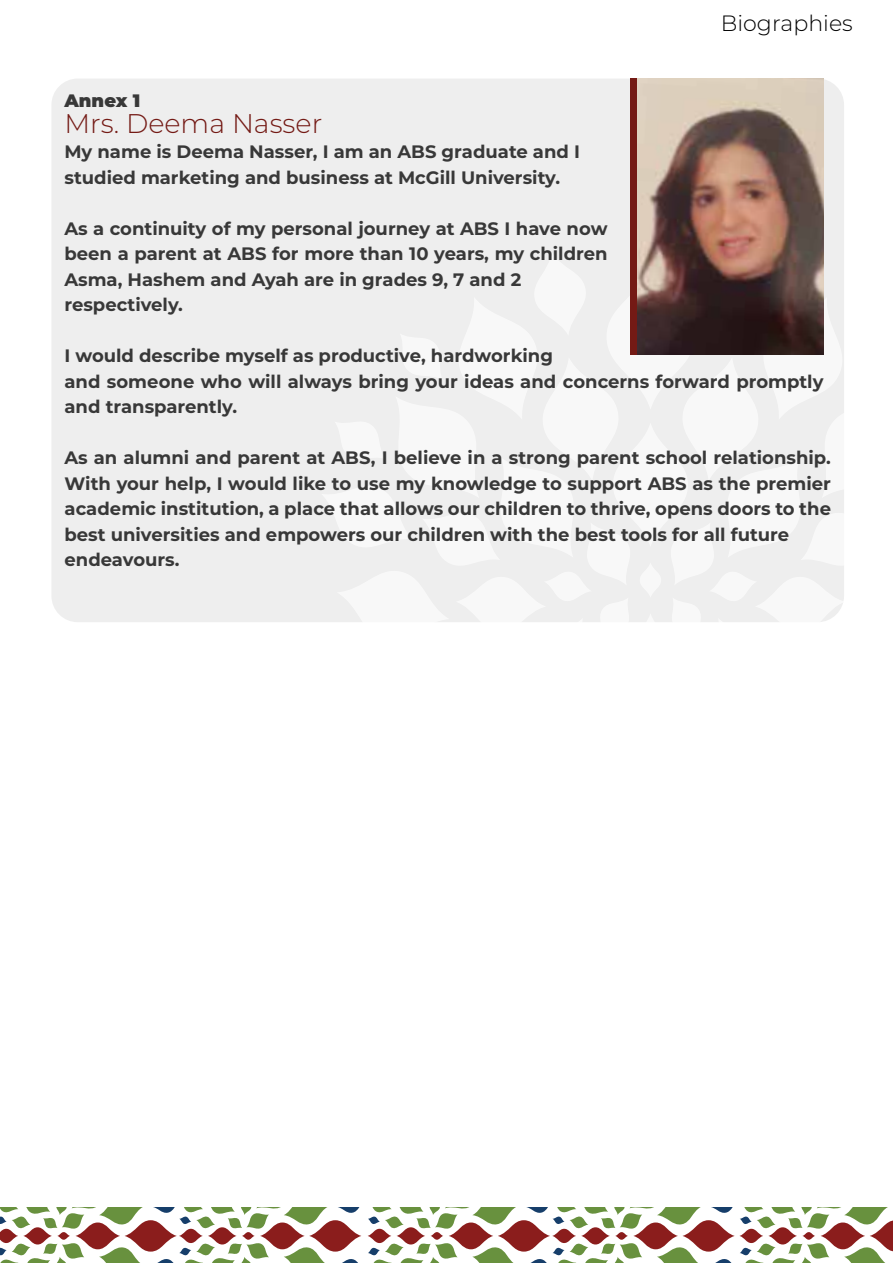
<style>
.page{position:relative;width:893px;height:1263px;background:#fff}
.page>*{position:absolute;margin:0;border:0;box-sizing:border-box;transform-origin:0 0}
.t1{font:300 27px "Montserrat";color:#741a15}
.t2{font:300 22.05px "Montserrat";color:#000}
.t3{font:700 18px/25.5px "Montserrat";color:#383838}
.t4{font:900 18px "Montserrat";color:#383838}
</style>
<div class="page">
<div style="left:51px;top:79px;width:793px;height:543px;background:#eee;border-radius:26px"></div>
<div style="left:613px;top:423px;width:75px;height:124px;background:#f8f8f8;border-radius:50%"></div>
<div style="left:640px;top:562px;width:21px;height:36px;background:#f8f8f8;border-radius:50%"></div>
<div style="left:607px;top:264px;width:87px;height:146px;background:#f8f8f8;border-radius:50%"></div>
<div style="left:626px;top:613px;width:48px;height:80px;background:#fff;border-radius:50%"></div>
<svg style="left:633px;top:1222px;width:45px;height:27px"></svg>
<svg style="left:615px;top:1232px;width:13px;height:8px"></svg>
<svg style="left:682px;top:1220px;width:53px;height:31px"></svg>
<svg style="left:552px;top:1229px;width:24px;height:14px"></svg>
<svg style="left:581px;top:1227px;width:29px;height:17px"></svg>
<svg style="left:709px;top:1207px;width:184px;height:56px"></svg>
<svg style="left:449px;top:1222px;width:44px;height:27px"></svg>
<svg style="left:431px;top:1232px;width:12px;height:8px"></svg>
<svg style="left:498px;top:1220px;width:52px;height:31px"></svg>
<svg style="left:368px;top:1229px;width:23px;height:14px"></svg>
<svg style="left:397px;top:1227px;width:28px;height:17px"></svg>
<svg style="left:524px;top:1207px;width:177px;height:23px"></svg>
<svg style="left:524px;top:1241px;width:177px;height:22px"></svg>
<svg style="left:260px;top:1222px;width:45px;height:27px"></svg>
<svg style="left:242px;top:1232px;width:13px;height:8px"></svg>
<svg style="left:309px;top:1220px;width:52px;height:31px"></svg>
<svg style="left:179px;top:1229px;width:24px;height:14px"></svg>
<svg style="left:208px;top:1227px;width:28px;height:17px"></svg>
<svg style="left:336px;top:1207px;width:181px;height:23px"></svg>
<svg style="left:336px;top:1241px;width:181px;height:22px"></svg>
<div style="left:125px;top:1220px;width:52px;height:31px;background:#8b1d1c;border-radius:50%"></div>
<svg style="left:151px;top:1207px;width:177px;height:23px"></svg>
<svg style="left:151px;top:1241px;width:177px;height:22px"></svg>
<svg style="left:0;top:1207px;width:143px;height:56px"></svg>
<img style="left:637px;top:78px;width:187px;height:277px">
<div style="left:631px;top:78px;width:6px;height:277px;background:#741a15"></div>
<p class="t2" style="left:721px;top:8px;width:133px">Biographies</p>
<p class="t4" style="left:64px;top:87px;width:77px">Annex 1</p>
<h1 class="t1" style="left:64px;top:105px;width:259px">Mrs. Deema Nasser</h1>
<p class="t3" style="left:64px;top:138px;width:517px">My name is Deema Nasser, I am an ABS graduate and I studied marketing and business at McGill University.</p>
<p class="t3" style="left:64px;top:215px;width:545px">As a continuity of my personal journey at ABS I have now been a parent at ABS for more than 10 years, my children Asma, Hashem and Ayah are in grades 9, 7 and 2 respectively.</p>
<p class="t3" style="left:64px;top:342px;width:760px">I would describe myself as productive, hardworking<br>and someone who will always bring your ideas and concerns forward promptly and transparently.</p>
<p class="t3" style="left:64px;top:444px;width:768px">As an alumni and parent at ABS, I believe in a strong parent school relationship.<br>With your help, I would like to use my knowledge to support ABS as the premier academic institution, a place that allows our children to thrive, opens doors to the best universities and empowers our children with the best tools for all future endeavours.</p>
</div>
